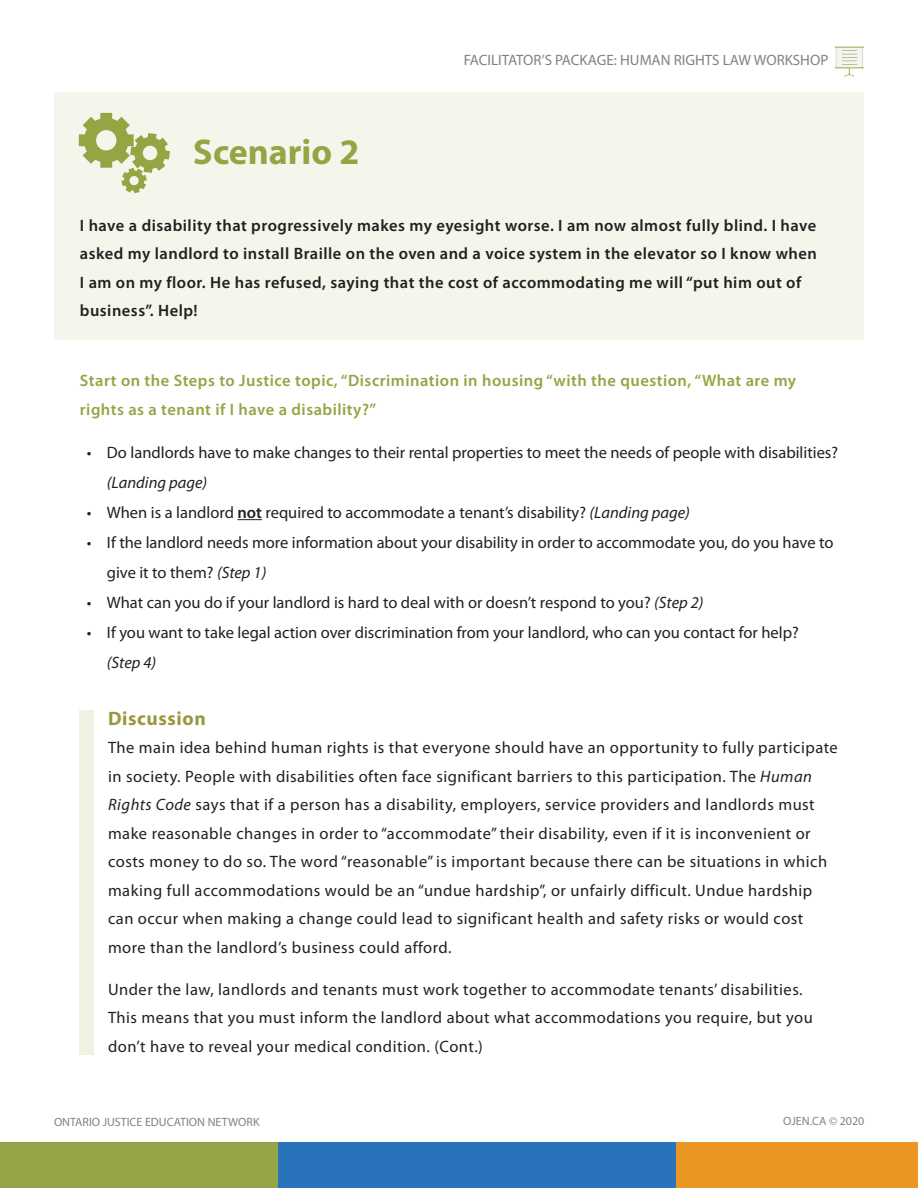
<style>
.page{position:relative;width:918px;height:1188px;background:#fff}
.page>*{position:absolute;margin:0;border:0;box-sizing:border-box;transform-origin:0 0}
.t1{font:700 36px "Myriad Pro";color:#94a545}
.t2{font:700 19.5px "Myriad Pro";letter-spacing:.03em;color:#979840}
.t3{font:16.5px/28.5px "Myriad Pro";letter-spacing:.03em;color:#231f20}
.t4{font:16.5px/30px "Myriad Pro";color:#231f20}
.t5{font:600 16.5px/28.5px "Myriad Pro";letter-spacing:.03em;color:#231f20}
.t6{font:600 16.5px/28.5px "Myriad Pro";letter-spacing:.03em;color:#94a545}
.t7{font:italic 16.5px "Myriad Pro";color:#231f20}
.t8{font:15px "Myriad Pro";color:#808285}
.t9{font:12px "Myriad Pro";color:#808285}
.s1{font-weight:600}
.s2{font-style:italic}
</style>
<div class="page">
<div style="left:0;top:1142px;width:295px;height:46px;background:#94a545"></div>
<div style="left:658px;top:1142px;width:260px;height:46px;background:#e99722"></div>
<div style="left:278px;top:1142px;width:397px;height:46px;background:#2873ba"></div>
<div style="left:54px;top:92px;width:810px;height:248px;background:#f4f6ec"></div>
<svg style="left:79px;top:113px;width:91px;height:80px"></svg>
<div style="left:80px;top:710px;width:14px;height:345px;background:#eff1e3"></div>
<svg style="left:835px;top:47px;width:29px;height:30px"></svg>
<svg style="left:238px;top:519px;width:24px;height:1px"></svg>
<h1 class="t1" style="left:193px;top:129px;width:168px">Scenario 2</h1>
<p class="t8" style="left:464px;top:51px;width:366px">FACILITATOR’S PACKAGE: HUMAN RIGHTS LAW WORKSHOP</p>
<p class="t5" style="left:80px;top:211px;width:739px">I have a disability that progressively makes my eyesight worse. I am now almost fully blind. I have asked my landlord to install Braille on the oven and a voice system in the elevator so I know when I am on my floor. He has refused, saying that the cost of accommodating me will “put him out of business”. Help!</p>
<p class="t6" style="left:80px;top:366px;width:718px">Start on the Steps to Justice topic, “Discrimination in housing “with the question, “What are my rights as a tenant if I have a disability?”</p>
<p class="t4" style="left:87px;top:437px;width:753px">• Do landlords have to make changes to their rental properties to meet the needs of people with disabilities?</p>
<p class="t7" style="left:107px;top:472px;width:102px">(Landing page)</p>
<p class="t4" style="left:87px;top:497px;width:605px">• When is a landlord <span class="s1">not</span> required to accommodate a tenant’s disability? <span class="s2">(Landing page)</span></p>
<p class="t4" style="left:107px;top:527px;width:728px;text-indent:-20px">• If the landlord needs more information about your disability in order to accommodate you, do you have to give it to them? <span class="s2">(Step 1)</span></p>
<p class="t4" style="left:87px;top:587px;width:619px">• What can you do if your landlord is hard to deal with or doesn’t respond to you? <span class="s2">(Step 2)</span></p>
<p class="t4" style="left:87px;top:617px;width:714px">• If you want to take legal action over discrimination from your landlord, who can you contact for help?</p>
<p class="t7" style="left:107px;top:652px;width:51px">(Step 4)</p>
<p class="t2" style="left:108px;top:706px;width:99px">Discussion</p>
<p class="t3" style="left:108px;top:733px;width:731px">The main idea behind human rights is that everyone should have an opportunity to fully participate in society. People with disabilities often face significant barriers to this participation. The <span class="s2">Human Rights Code</span> says that if a person has a disability, employers, service providers and landlords must make reasonable changes in order to “accommodate” their disability, even if it is inconvenient or costs money to do so. The word “reasonable” is important because there can be situations in which making full accommodations would be an “undue hardship”, or unfairly difficult. Undue hardship can occur when making a change could lead to significant health and safety risks or would cost more than the landlord’s business could afford.</p>
<p class="t3" style="left:108px;top:975px;width:706px">Under the law, landlords and tenants must work together to accommodate tenants’ disabilities.<br>This means that you must inform the landlord about what accommodations you require, but you don’t have to reveal your medical condition. (Cont.)</p>
<p class="t9" style="left:54px;top:1115px;width:207px">ONTARIO JUSTICE EDUCATION NETWORK</p>
<p class="t9" style="left:783px;top:1114px;width:83px">OJEN.CA © 2020</p>
</div>
